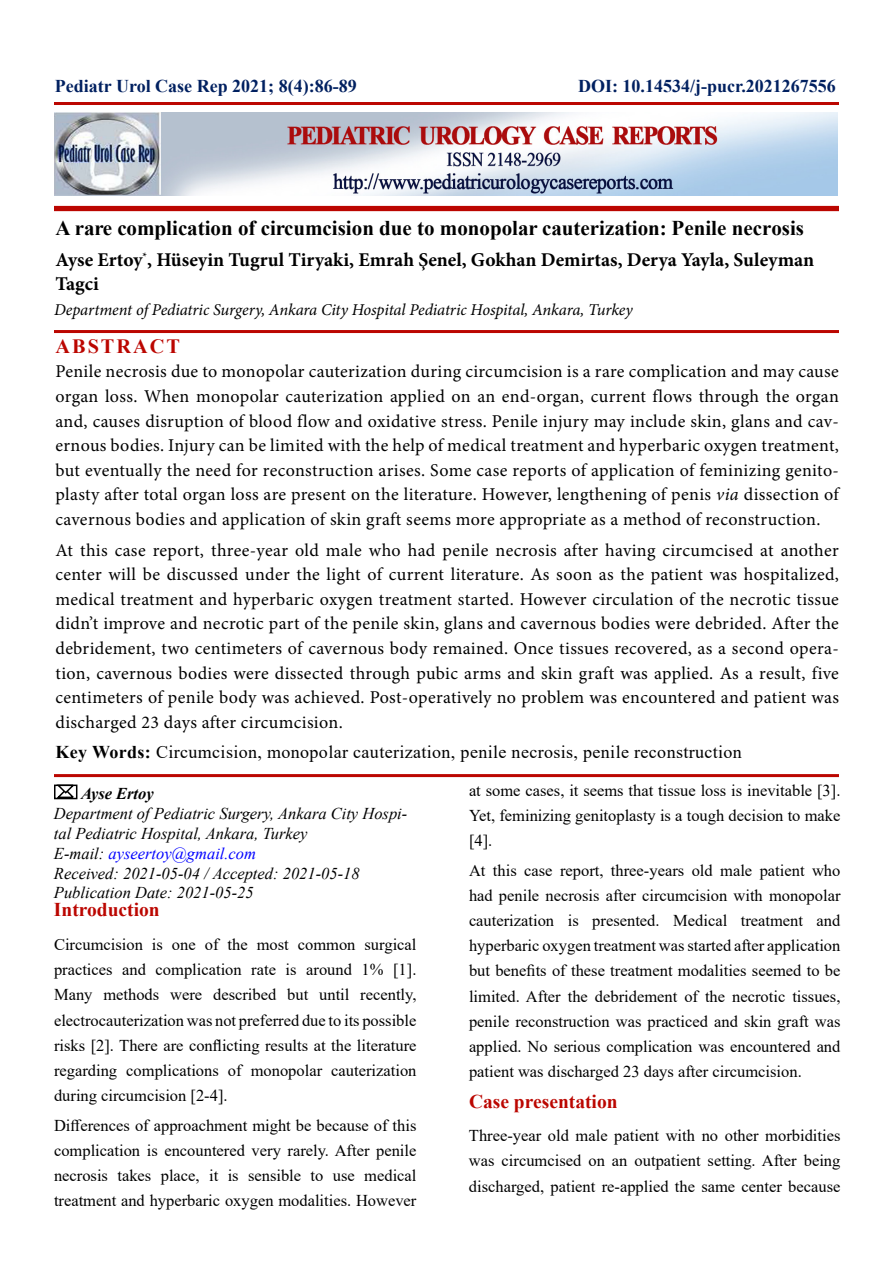
<style>
.page{position:relative;width:893px;height:1263px;background:#fff}
.page>*{position:absolute;margin:0;border:0;box-sizing:border-box;transform-origin:0 0}
.t1{font:700 21px "Times New Roman";color:#000}
.t2{font:700 20.25px "Times New Roman";letter-spacing:.1em;color:#bb0600}
.t3{font:700 19.5px/23.4px "Minion Pro";color:#000}
.t4{font:700 19.5px "Times New Roman";color:#bb0600}
.t5{font:18px/24.6px "Minion Pro";letter-spacing:.015em;color:#000;text-align:justify}
.t6{font:18px "Times New Roman";letter-spacing:.02em;color:#000}
.t7{font:700 18px "Times New Roman";color:#002060}
.t8{font:16.5px/25.2px "Times New Roman";color:#000;text-align:justify}
.t9{font:italic 16.5px/19.8px "Times New Roman";color:#000}
.t10{font:italic 16.5px "Minion Pro";letter-spacing:-.01em;color:#000}
.t11{font:italic 700 16.5px "Times New Roman";color:#000}
.s1{font-style:italic}
.s2{font-weight:700}
.s3{color:#00f}
</style>
<div class="page">
<hr style="left:54px;top:102px;width:785px;height:3px;background:#bb0600">
<div style="left:54px;top:206px;width:785px;height:5px;background:#bb0600"></div>
<img style="left:54px;top:112px;width:784px;height:83px">
<hr style="left:54px;top:330px;width:785px;height:3px;background:#bb0600">
<hr style="left:54px;top:774px;width:785px;height:3px;background:#bb0600">
<div style="left:54px;top:784px;width:23px;height:15px;border:2px solid #000"></div>
<svg style="left:55px;top:784px;width:20px;height:15px"></svg>
<p class="t7" style="left:55px;top:73px;width:303px">Pediatr Urol Case Rep 2021; 8(4):86-89</p>
<p class="t7" style="left:578px;top:73px;width:259px">DOI: 10.14534/j-pucr.2021267556</p>
<p class="t1" style="left:56px;top:213px;width:750px">A rare complication of circumcision due to monopolar cauterization: Penile necrosis</p>
<p class="t3" style="left:55px;top:248px;width:760px">Ayse Ertoy<sup>*</sup>, Hüseyin Tugrul Tiryaki, Emrah Şenel, Gokhan Demirtas, Derya Yayla, Suleyman<br>Tagci</p>
<p class="t10" style="left:54px;top:299px;width:580px">Department of Pediatric Surgery, Ankara City Hospital Pediatric Hospital, Ankara, Turkey</p>
<p class="t2" style="left:56px;top:331px;width:126px">ABSTRACT</p>
<p class="t5" style="left:55px;top:359px;width:785px">Penile necrosis due to monopolar cauterization during circumcision is a rare complication and may cause organ loss. When monopolar cauterization applied on an end-organ, current flows through the organ and, causes disruption of blood flow and oxidative stress. Penile injury may include skin, glans and cav&shy;ernous bodies. Injury can be limited with the help of medical treatment and hyperbaric oxygen treatment, but eventually the need for reconstruction arises. Some case reports of application of feminizing genito&shy;plasty after total organ loss are present on the literature. However, lengthening of penis <span class="s1">via</span> dissection of cavernous bodies and application of skin graft seems more appropriate as a method of reconstruction.</p>
<p class="t5" style="left:55px;top:538px;width:785px">At this case report, three-year old male who had penile necrosis after having circumcised at another center will be discussed under the light of current literature. As soon as the patient was hospitalized, medical treatment and hyperbaric oxygen treatment started. However circulation of the necrotic tissue didn’t improve and necrotic part of the penile skin, glans and cavernous bodies were debrided. After the debridement, two centimeters of cavernous body remained. Once tissues recovered, as a second opera&shy;tion, cavernous bodies were dissected through pubic arms and skin graft was applied. As a result, five centimeters of penile body was achieved. Post-operatively no problem was encountered and patient was discharged 23 days after circumcision.</p>
<p class="t6" style="left:55px;top:740px;width:688px"><span class="s2">Key Words:</span> Circumcision, monopolar cauterization, penile necrosis, penile reconstruction</p>
<p class="t11" style="left:81px;top:782px;width:74px">Ayse Ertoy</p>
<p class="t9" style="left:54px;top:803px;width:355px">Department of Pediatric Surgery, Ankara City Hospi&shy;tal Pediatric Hospital, Ankara, Turkey<br>E-mail: <span class="s3">ayseertoy@gmail.com<br></span>Received: 2021-05-04 / Accepted: 2021-05-18<br>Publication Date: 2021-05-25</p>
<p class="t4" style="left:54px;top:896px;width:107px">Introduction</p>
<p class="t8" style="left:54px;top:931px;width:364px">Circumcision is one of the most common surgical practices and complication rate is around 1% [1].<br>Many methods were described but until recently, electrocauterization was not preferred due to its possible risks [2]. There are conflicting results at the literature regarding complications of monopolar cauterization during circumcision [2-4].</p>
<p class="t8" style="left:54px;top:1112px;width:364px">Differences of approachment might be because of this complication is encountered very rarely. After penile necrosis takes place, it is sensible to use medical treatment and hyperbaric oxygen modalities. However</p>
<p class="t8" style="left:469px;top:777px;width:373px">at some cases, it seems that tissue loss is inevitable [3].<br>Yet, feminizing genitoplasty is a tough decision to make [4].</p>
<p class="t8" style="left:469px;top:857px;width:373px">At this case report, three-years old male patient who had penile necrosis after circumcision with monopolar cauterization is presented. Medical treatment and hyperbaric oxygen treatment was started after application but benefits of these treatment modalities seemed to be limited. After the debridement of the necrotic tissues, penile reconstruction was practiced and skin graft was applied. No serious complication was encountered and patient was discharged 23 days after circumcision.</p>
<p class="t4" style="left:469px;top:1087px;width:150px">Case presentation</p>
<p class="t8" style="left:469px;top:1122px;width:373px">Three-year old male patient with no other morbidities was circumcised on an outpatient setting. After being discharged, patient re-applied the same center because</p>
</div>
